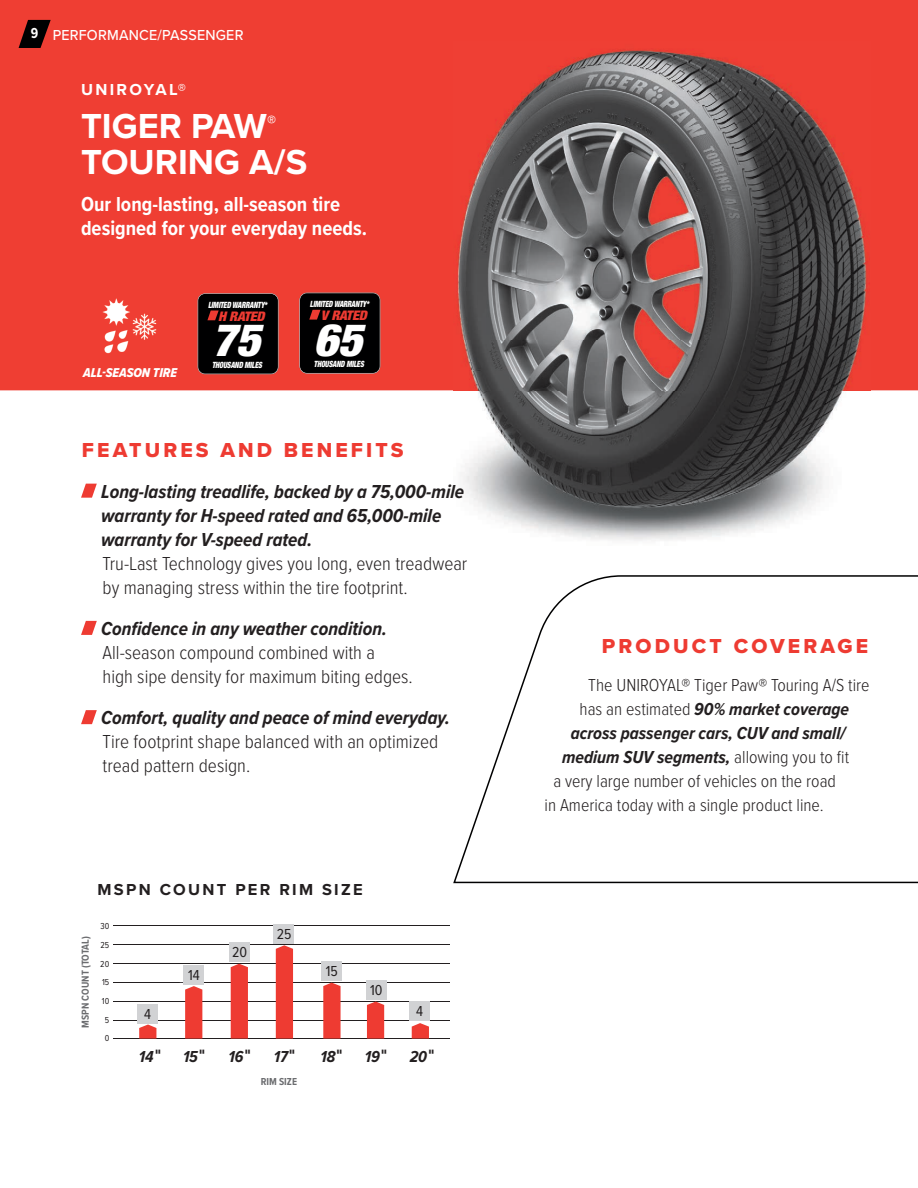
<style>
.page{position:relative;width:918px;height:1188px;background:#fff}
.page>*{position:absolute;margin:0;border:0;box-sizing:border-box;transform-origin:0 0}
.t1{font:italic 900 condensed 44.85px "Helvetica Neue LT Std";color:#fff;scale:1.05 1}
.t2{font:700 36px/36px "Proxima Nova";color:#fff}
.t3{font:700 21px/24px "Proxima Nova Cond";color:#fff}
.t4{font:21px "Proxima Nova Extrabld";letter-spacing:.15em;color:#ee3b32}
.t5{font:300 19.5px/24px "Proxima Nova Cond";color:#231f20}
.t6{font:italic 700 19.5px/24px "Proxima Nova Cond";color:#231f20}
.t7{font:300 18px "Proxima Nova Cond";color:#231f20}
.t8{font:italic 700 18px "Proxima Nova Cond";color:#231f20}
.t9{font:italic 700 16.5px "Proxima Nova Cond";color:#231f20}
.t10{font:700 16.5px "Proxima Nova";letter-spacing:.14em;color:#231f20}
.t11{font:700 16.5px "Proxima Nova";color:#fff}
.t12{font:500 15px "Proxima Nova";letter-spacing:.015em;color:#fff;scale:.95 1}
.t13{font:15px "Proxima Nova Cond";color:#231f20}
.t14{font:13.35px "Proxima Nova Cond Extrabld It";color:#fff}
.t15{font:italic 900 condensed 13.2px "Helvetica Neue LT Std";letter-spacing:-.02em;color:#ee3b32;scale:1.06 1}
.t16{font:700 10.5px "Proxima Nova Cond";color:#6c6d70}
.t17{font:9px/18.6px "Proxima Nova Cond";color:#231f20;text-align:center}
.t18{font:italic 900 condensed 8.55px "Helvetica Neue LT Std";letter-spacing:-.02em;color:#fff;scale:.84 1}
.s1{font-family:"Proxima Nova Cond";font-weight:700}
.s2{font-family:"Frutiger LT Std";font-style:normal;font-stretch:condensed}
.s3{font-weight:300;font-style:normal}
</style>
<div class="page">
<svg style="left:453px;top:575px;width:465px;height:308px"></svg>
<div style="left:0;top:0;width:918px;height:390px;background:#ef3e33"></div>
<img style="left:453px;top:41px;width:418px;height:500px">
<svg style="left:19px;top:20px;width:32px;height:28px"></svg>
<img style="left:99px;top:295px;width:59px;height:60px">
<hr style="left:114px;top:925px;width:336px;height:1px;background:#231f20">
<hr style="left:114px;top:1039px;width:336px;height:1px;background:#231f20">
<hr style="left:114px;top:1001px;width:336px;height:1px;background:#231f20">
<hr style="left:114px;top:963px;width:336px;height:1px;background:#231f20">
<hr style="left:114px;top:1020px;width:336px;height:1px;background:#231f20">
<hr style="left:114px;top:982px;width:336px;height:1px;background:#231f20">
<hr style="left:114px;top:945px;width:336px;height:1px;background:#231f20">
<svg style="left:412px;top:1023px;width:17px;height:16px"></svg>
<svg style="left:367px;top:1001px;width:17px;height:38px"></svg>
<div style="left:276px;top:945px;width:17px;height:94px;background:#ee3b32"></div>
<svg style="left:231px;top:964px;width:17px;height:75px"></svg>
<svg style="left:139px;top:1024px;width:17px;height:15px"></svg>
<svg style="left:180px;top:982px;width:22px;height:57px"></svg>
<svg style="left:81px;top:484px;width:16px;height:14px"></svg>
<svg style="left:81px;top:621px;width:16px;height:14px"></svg>
<svg style="left:81px;top:710px;width:16px;height:14px"></svg>
<div style="left:198px;top:293px;width:80px;height:81px;background:#000001"></div>
<div style="left:300px;top:293px;width:80px;height:80px;background:#000001"></div>
<div style="left:137px;top:1004px;width:21px;height:20px;background:#d1d2d4"></div>
<div style="left:183px;top:966px;width:21px;height:19px;background:#d1d2d4"></div>
<div style="left:229px;top:942px;width:21px;height:20px;background:#d1d2d4"></div>
<div style="left:274px;top:924px;width:20px;height:19px;background:#d1d2d4"></div>
<div style="left:366px;top:981px;width:20px;height:19px;background:#d1d2d4"></div>
<div style="left:409px;top:1002px;width:21px;height:19px;background:#d1d2d4"></div>
<svg style="left:323px;top:983px;width:18px;height:56px"></svg>
<div style="left:321px;top:962px;width:21px;height:19px;background:#d1d2d4"></div>
<p class="t12" style="left:31px;top:24px;width:225px"><span class="s1">9</span> PERFORMANCE/PASSENGER</p>
<p class="t11" style="left:81px;top:77px;width:106px">UNIROYAL®</p>
<h2 class="t2" style="left:81px;top:107px;width:228px">TIGER PAW<sup>®<br></sup>TOURING A/S</h2>
<p class="t3" style="left:81px;top:192px;width:288px">Our long-lasting, all-season tire designed for your everyday needs.</p>
<p class="t14" style="left:83px;top:363px;width:95px">ALL-SEASON TIRE</p>
<p class="t18" style="left:208px;top:300px;width:72px">LIMITED WARRANTY*</p>
<p class="t15" style="left:218px;top:308px;width:45px">H RATED</p>
<h1 class="t1" style="left:211px;top:313px;width:48px">75</h1>
<p class="t18" style="left:212px;top:359px;width:61px">THOUSAND MILES</p>
<p class="t18" style="left:310px;top:299px;width:72px">LIMITED WARRANTY*</p>
<p class="t15" style="left:321px;top:307px;width:45px">V RATED</p>
<h1 class="t1" style="left:313px;top:312px;width:48px">65</h1>
<p class="t18" style="left:314px;top:359px;width:61px">THOUSAND MILES</p>
<p class="t4" style="left:82px;top:435px;width:323px">FEATURES AND BENEFITS</p>
<p class="t6" style="left:101px;top:479px;width:365px">Long-lasting treadlife, backed by a 75,000-mile warranty for H-speed rated and 65,000-mile warranty for V-speed rated.</p>
<p class="t5" style="left:103px;top:550px;width:366px">Tru-Last Technology gives you long, even treadwear by managing stress within the tire footprint.</p>
<p class="t6" style="left:101px;top:616px;width:287px">Confidence in any weather condition.</p>
<p class="t5" style="left:103px;top:639px;width:312px">All-season compound combined with a<br>high sipe density for maximum biting edges.</p>
<p class="t6" style="left:101px;top:705px;width:350px">Comfort, quality and peace of mind everyday.</p>
<p class="t5" style="left:103px;top:729px;width:337px">Tire footprint shape balanced with an optimized tread pattern design.</p>
<p class="t10" style="left:98px;top:877px;width:267px">MSPN COUNT PER RIM SIZE</p>
<p class="t16" style="left:78px;top:1028px;width:93px;rotate:-90deg">MSPN COUNT (TOTAL)</p>
<p class="t17" style="left:100px;top:917px;width:11px">30<br>25<br>20<br>15<br>10<br>5<br>0</p>
<p class="t13" style="left:144px;top:1003px;width:8px">4</p>
<p class="t13" style="left:188px;top:964px;width:13px">14</p>
<p class="t13" style="left:232px;top:941px;width:17px">20</p>
<p class="t13" style="left:277px;top:922px;width:16px">25</p>
<p class="t13" style="left:326px;top:960px;width:14px">15</p>
<p class="t13" style="left:370px;top:979px;width:14px">10</p>
<p class="t13" style="left:416px;top:1000px;width:8px">4</p>
<p class="t9" style="left:139px;top:1044px;width:25px">14<span class="s2">"</span></p>
<p class="t9" style="left:183px;top:1044px;width:25px">15<span class="s2">"</span></p>
<p class="t9" style="left:229px;top:1044px;width:25px">16<span class="s2">"</span></p>
<p class="t9" style="left:274px;top:1044px;width:24px">17<span class="s2">"</span></p>
<p class="t9" style="left:320px;top:1044px;width:25px">18<span class="s2">"</span></p>
<p class="t9" style="left:365px;top:1044px;width:25px">19<span class="s2">"</span></p>
<p class="t9" style="left:410px;top:1044px;width:28px">20<span class="s2">"</span></p>
<p class="t16" style="left:261px;top:1074px;width:38px">RIM SIZE</p>
<p class="t4" style="left:602px;top:631px;width:268px">PRODUCT COVERAGE</p>
<p class="t7" style="left:588px;top:672px;width:283px">The UNIROYAL® Tiger Paw® Touring A/S tire</p>
<p class="t8" style="left:580px;top:696px;width:271px"><span class="s3">has an estimated</span> 90% market coverage</p>
<p class="t8" style="left:571px;top:720px;width:279px">across passenger cars, CUV and small/</p>
<p class="t8" style="left:562px;top:744px;width:289px">medium SUV segments, <span class="s3">allowing you to fit</span></p>
<p class="t7" style="left:553px;top:768px;width:284px">a very large number of vehicles on the road</p>
<p class="t7" style="left:545px;top:792px;width:281px">in America today with a single product line.</p>
</div>
